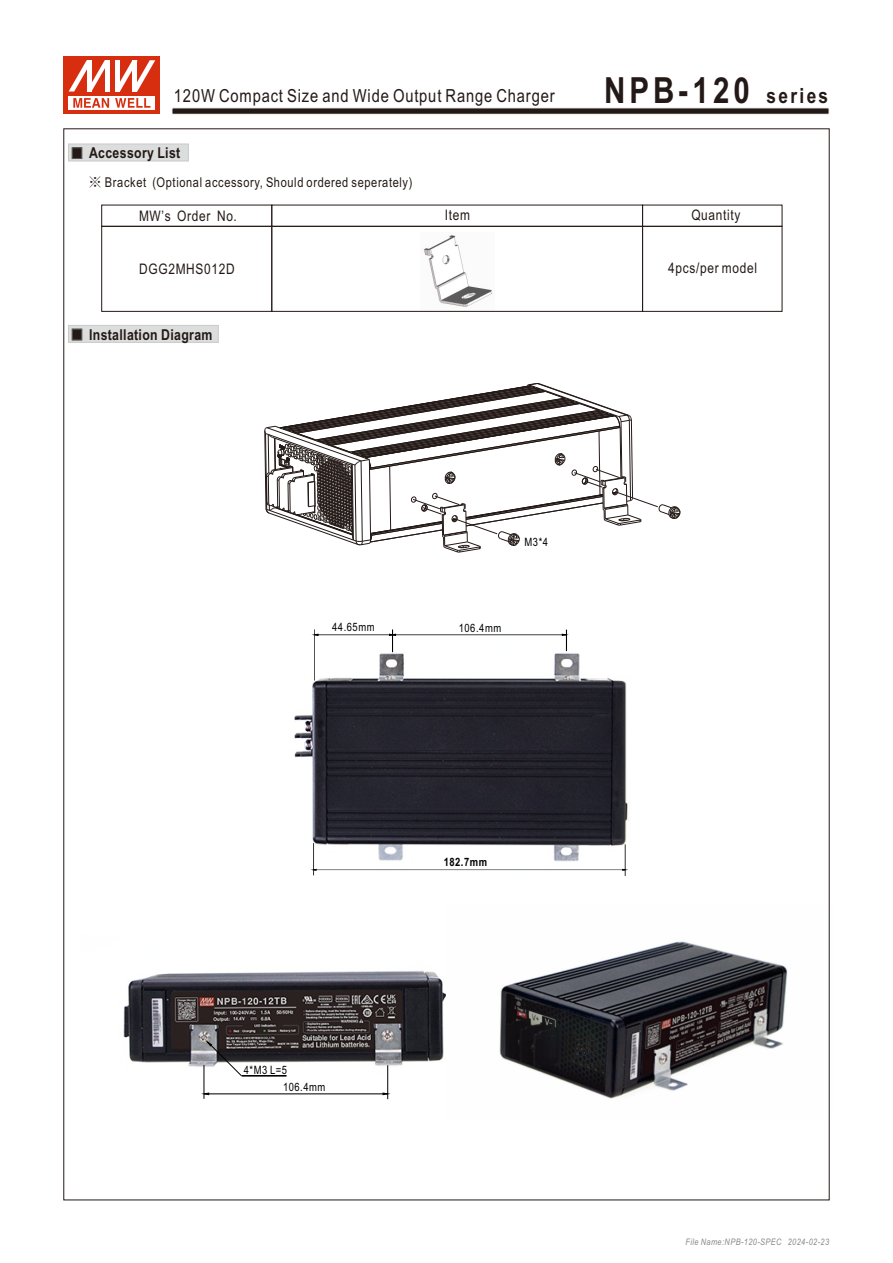
<style>
.page{position:relative;width:893px;height:1263px;background:#fff}
.page>*{position:absolute;margin:0;border:0;box-sizing:border-box;transform-origin:0 0}
.t1{font:700 36px "Arial Narrow";letter-spacing:.115em;color:#231916}
.t2{font:18px "Arial Narrow";letter-spacing:.045em;color:#231916}
.t3{font:700 15px "Arial Narrow";letter-spacing:.025em;color:#231916}
.t4{font:14.55px "Arial Narrow";letter-spacing:.045em;color:#231916}
.t5{font:13.5px "Arial Narrow";letter-spacing:.045em;color:#231916}
.t6{font:11.55px/17px "Arial Narrow";letter-spacing:.045em;color:#000}
.t7{font:700 11.55px "Arial Narrow";letter-spacing:.045em;color:#000}
.t8{font:italic 9px "Arial Narrow";letter-spacing:.045em;color:#898989}
.s1{font-size:21px}
.s2{font-family:"Inn Ming";font-weight:500}
</style>
<div class="page">
<img style="left:123px;top:971px;width:323px;height:129px">
<svg style="left:172px;top:108px;width:657px;height:7px;background:#544c49"></svg>
<div style="left:64px;top:57px;width:96px;height:57px;background:#d62e0f"></div>
<div style="left:69px;top:96px;width:86px;height:13px;background:#fff"></div>
<svg style="left:115px;top:98px;width:35px;height:10px"></svg>
<svg style="left:73px;top:98px;width:36px;height:10px"></svg>
<svg style="left:69px;top:60px;width:86px;height:32px"></svg>
<svg style="left:68px;top:144px;width:121px;height:17px;background:#d0d0d0"></svg>
<div style="left:272px;top:226px;width:371px;height:85px;border:1px solid #231916"></div>
<div style="left:642px;top:226px;width:140px;height:85px;border:1px solid #231916"></div>
<div style="left:102px;top:226px;width:170px;height:85px;border:1px solid #231916"></div>
<img style="left:420px;top:235px;width:74px;height:75px">
<svg style="left:207px;top:1041px;width:35px;height:35px"></svg>
<hr style="left:387px;top:1065px;width:1px;height:34px;background:#000">
<hr style="left:208px;top:1093px;width:176px;height:1px;background:#000">
<hr style="left:204px;top:1065px;width:1px;height:34px;background:#000">
<hr style="left:242px;top:1075px;width:45px;height:1px;background:#000">
<svg style="left:68px;top:325px;width:151px;height:18px;background:#d1d2d2"></svg>
<img style="left:294px;top:629px;width:334px;height:247px">
<hr style="left:314px;top:629px;width:1px;height:51px;background:#000">
<hr style="left:316px;top:634px;width:250px;height:1px;background:#000">
<hr style="left:315px;top:869px;width:308px;height:1px;background:#000">
<hr style="left:313px;top:843px;width:1px;height:32px;background:#000">
<hr style="left:625px;top:844px;width:1px;height:32px;background:#000">
<svg style="left:562px;top:630px;width:5px;height:21px"></svg>
<svg style="left:389px;top:629px;width:7px;height:23px"></svg>
<svg style="left:264px;top:383px;width:417px;height:169px"></svg>
<img style="left:499px;top:905px;width:331px;height:214px">
<h2 class="t2" style="left:174px;top:89px;width:382px">120W Compact Size and Wide Output Range Charger</h2>
<h1 class="t1" style="left:604px;top:77px;width:226px">NPB-120 <span class="s1">series</span></h1>
<p class="t3" style="left:89px;top:147px;width:93px">Accessory List</p>
<p class="t5" style="left:88px;top:177px;width:326px"><span class="s2">※</span> Bracket (Optional accessory, Should ordered seperately)</p>
<p class="t4" style="left:139px;top:210px;width:99px">MW’s Order No.</p>
<p class="t4" style="left:139px;top:263px;width:97px">DGG2MHS012D</p>
<p class="t3" style="left:89px;top:329px;width:125px">Installation Diagram</p>
<p class="t4" style="left:445px;top:210px;width:27px">Item</p>
<p class="t4" style="left:691px;top:210px;width:51px">Quantity</p>
<p class="t4" style="left:668px;top:262px;width:90px">4pcs/per model</p>
<p class="t6" style="left:525px;top:534px;width:25px">M3*4</p>
<p class="t6" style="left:332px;top:620px;width:44px">44.65mm</p>
<p class="t6" style="left:459px;top:620px;width:44px">106.4mm</p>
<p class="t6" style="left:283px;top:1062px;width:44px;text-indent:-39px">4*M3 L=5<br>106.4mm</p>
<p class="t7" style="left:444px;top:858px;width:45px">182.7mm</p>
<p class="t8" style="left:686px;top:1239px;width:145px">File Name:NPB-120-SPEC 2024-02-23</p>
</div>
